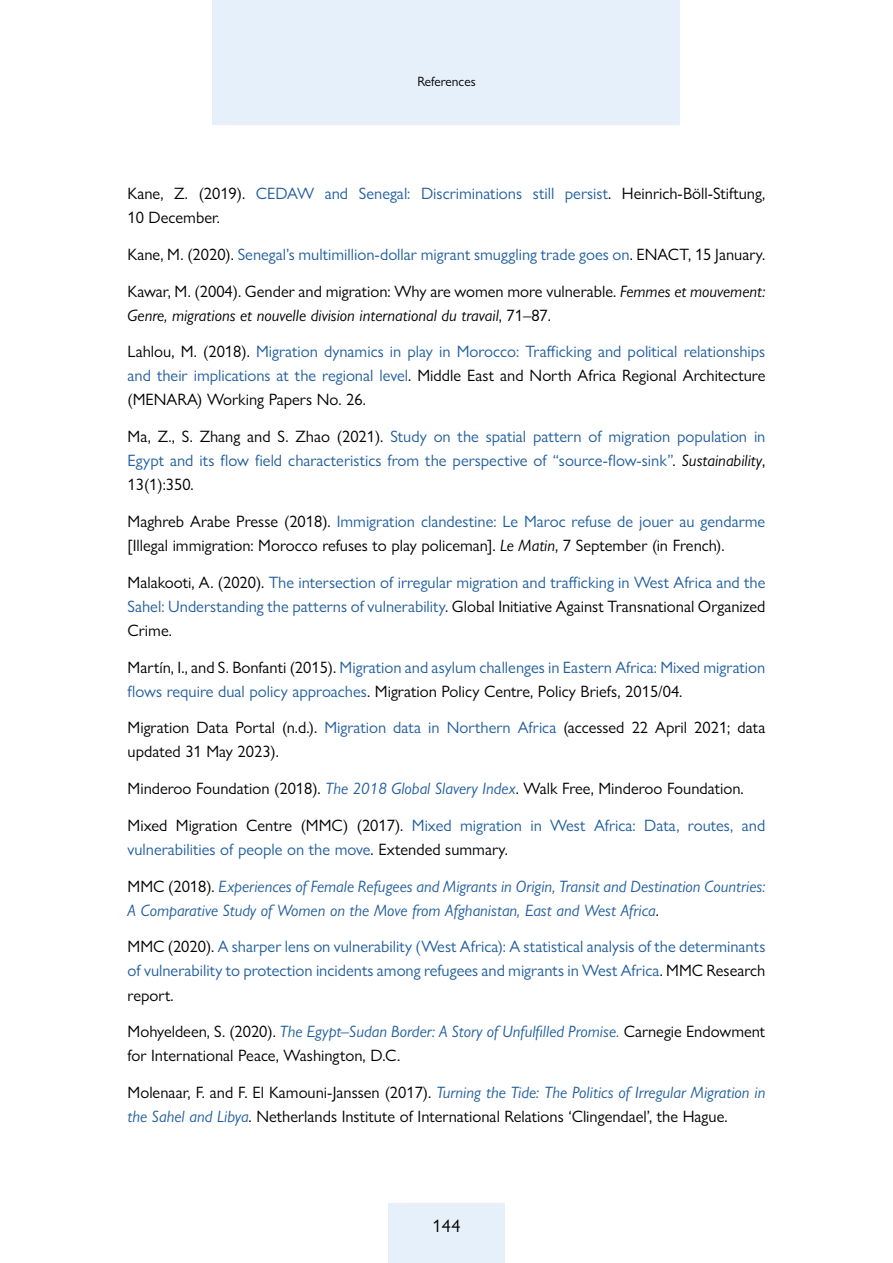
<style>
.page{position:relative;width:893px;height:1263px;background:#fff}
.page>*{position:absolute;margin:0;border:0;box-sizing:border-box;transform-origin:0 0}
.t1{font:18px "Gill Sans Nova";color:#000}
.t2{font:16.5px/24px "Gill Sans Nova";color:#215e9e;text-align:justify}
.t3{font:16.5px/24px "Gill Sans Nova";color:#000}
.t4{font:italic 16.5px/24px "Gill Sans Nova";color:#215e9e}
.t5{font:italic 16.5px/24px "Gill Sans Nova";color:#000}
.t6{font:13.5px "Gill Sans Nova";color:#000}
.s1{color:#215e9e}
.s2{color:#000}
.s3{font-style:normal}
.s4{font-style:italic;color:#000}
.s5{font-style:italic}
.s6{font-style:italic;color:#215e9e}
.s7{font-style:normal;color:#000}
</style>
<div class="page">
<div style="left:213px;top:0;width:467px;height:125px;background:#e5f0fa"></div>
<div style="left:388px;top:1203px;width:117px;height:60px;background:#e5f0fa"></div>
<p class="t6" style="left:417px;top:73px;width:60px">References</p>
<p class="t3" style="left:128px;top:181px;width:639px">Kane, Z. (2019). <span class="s1">CEDAW and Senegal: Discriminations still persist</span>. Heinrich-Böll-Stiftung,<br>10 December.</p>
<p class="t2" style="left:128px;top:242px;width:639px"><span class="s2">Kane, M. (2020).</span> Senegal’s multimillion-dollar migrant smuggling trade goes on<span class="s2">. ENACT, 15 January.</span></p>
<p class="t5" style="left:128px;top:279px;width:639px"><span class="s3">Kawar, M. (2004). Gender and migration: Why are women more vulnerable.</span> Femmes et mouvement:<br>Genre, migrations et nouvelle division international du travail<span class="s3">, 71–87.</span></p>
<p class="t2" style="left:128px;top:340px;width:639px"><span class="s2">Lahlou, M. (2018).</span> Migration dynamics in play in Morocco: Trafficking and political relationships and their implications at the regional level<span class="s2">. Middle East and North Africa Regional Architecture (MENARA) Working Papers No. 26.</span></p>
<p class="t2" style="left:128px;top:424px;width:639px"><span class="s2">Ma, Z., S. Zhang and S. Zhao (2021).</span> Study on the spatial pattern of migration population in Egypt and its flow field characteristics from the perspective of “source-flow-sink”<span class="s2">.</span> <span class="s4">Sustainability</span><span class="s2">, 13(1):350.</span></p>
<p class="t3" style="left:128px;top:509px;width:639px">Maghreb Arabe Presse (2018). <span class="s1">Immigration clandestine: Le Maroc refuse de jouer au gendarme </span>[Illegal immigration: Morocco refuses to play policeman]. <span class="s5">Le Matin</span>, 7 September (in French).</p>
<p class="t2" style="left:128px;top:570px;width:639px"><span class="s2">Malakooti, A. (2020).</span> The intersection of irregular migration and trafficking in West Africa and the Sahel: Understanding the patterns of vulnerability<span class="s2">. Global Initiative Against Transnational Organized Crime.</span></p>
<p class="t2" style="left:128px;top:655px;width:639px"><span class="s2">Martín, I., and S. Bonfanti (2015).</span> Migration and asylum challenges in Eastern Africa: Mixed migration flows require dual policy approaches<span class="s2">. Migration Policy Centre, Policy Briefs, 2015/04.</span></p>
<p class="t3" style="left:128px;top:716px;width:639px">Migration Data Portal (n.d.). <span class="s1">Migration data in Northern Africa</span> (accessed 22 April 2021; data updated 31 May 2023).</p>
<p class="t3" style="left:128px;top:776px;width:618px">Minderoo Foundation (2018). <span class="s6">The 2018 Global Slavery Index</span>. Walk Free, Minderoo Foundation.</p>
<p class="t2" style="left:128px;top:813px;width:639px"><span class="s2">Mixed Migration Centre (MMC) (2017).</span> Mixed migration in West Africa: Data, routes, and vulnerabilities of people on the move<span class="s2">. Extended summary.</span></p>
<p class="t4" style="left:128px;top:874px;width:639px"><span class="s7">MMC (2018).</span> Experiences of Female Refugees and Migrants in Origin, Transit and Destination Countries:<br>A Comparative Study of Women on the Move from Afghanistan, East and West Africa<span class="s7">.</span></p>
<p class="t2" style="left:128px;top:935px;width:639px"><span class="s2">MMC (2020).</span> A sharper lens on vulnerability (West Africa): A statistical analysis of the determinants of vulnerability to protection incidents among refugees and migrants in West Africa<span class="s2">. MMC Research report.</span></p>
<p class="t3" style="left:128px;top:1019px;width:639px">Mohyeldeen, S. (2020). <span class="s6">The Egypt–Sudan Border: A Story of Unfulfilled Promise.</span> Carnegie Endowment for International Peace, Washington, D.C.</p>
<p class="t3" style="left:128px;top:1080px;width:639px">Molenaar, F. and F. El Kamouni-Janssen (2017). <span class="s6">Turning the Tide: The Politics of Irregular Migration in the Sahel and Libya</span>. Netherlands Institute of International Relations ‘Clingendael’, the Hague.</p>
<p class="t1" style="left:433px;top:1215px;width:29px">144</p>
</div>
